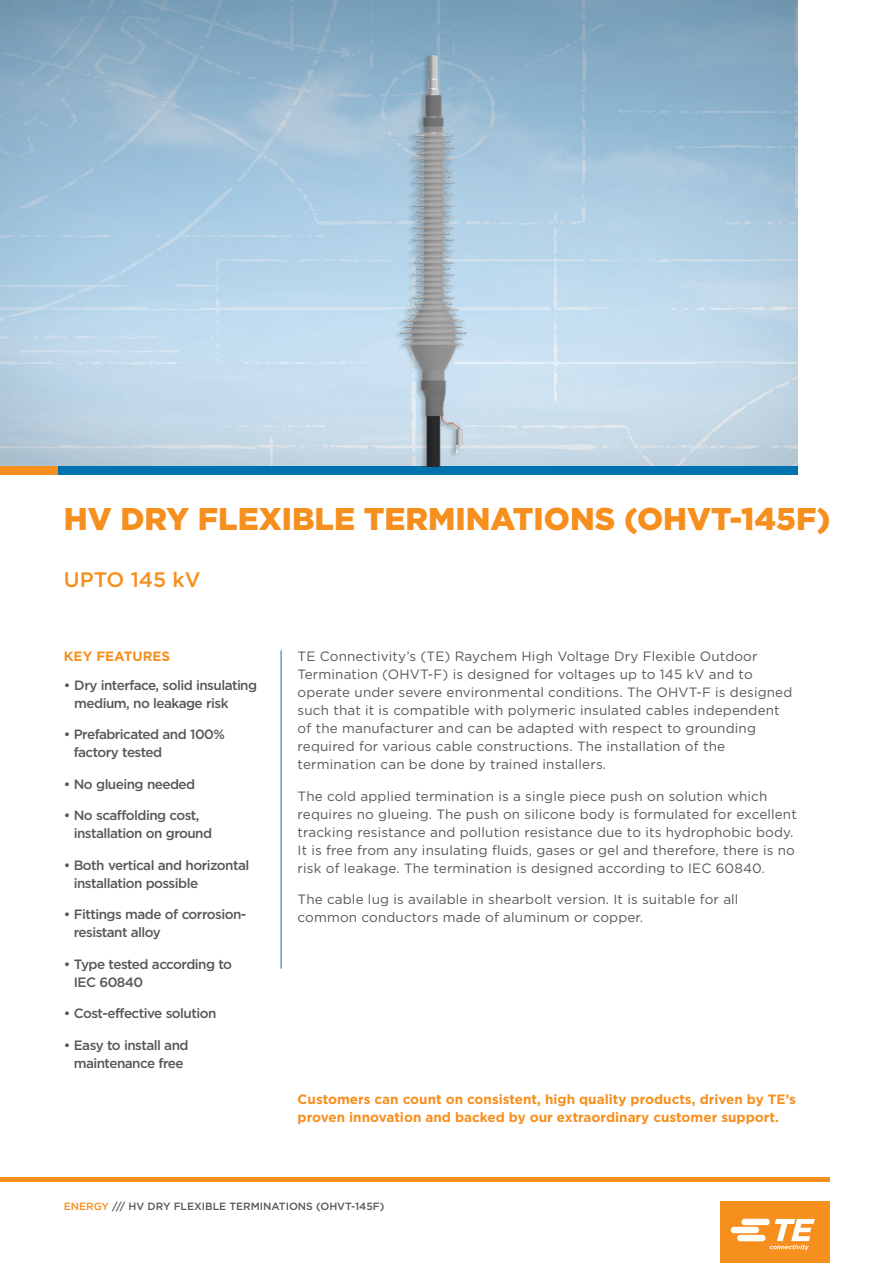
<style>
.page{position:relative;width:893px;height:1263px;background:#fff}
.page>*{position:absolute;margin:0;border:0;box-sizing:border-box;transform-origin:0 0}
.Cover_-_Main_Headlin{font:900 31.5px "Gotham";color:#f68f1e}
.Cover_-_Subhead{font:500 21px "Gotham";color:#f68f1e}
.Main_Body_Copy{font:13.5px/18px "Gotham";letter-spacing:.01em;color:#57585a}
.Key_Features_-_Bulle{font:500 13.5px/18px "Gotham";letter-spacing:-.04em;color:#57585a}
.Cover_-_Closing_Copy{font:700 13.5px/18px "Gotham";color:#f68f1e}
.KEY_FEATURE__TITLE{font:700 13.5px "Gotham";color:#f68f1e}
.WP_Footer_Info{font:500 10.5px "Gotham";color:#57585a}
.s1{color:#f68f1e}
</style>
<div class="page">
<img style="left:0;top:0;width:797px;height:466px">
<hr style="left:281px;top:650px;width:1px;height:318px;background:#0073ae">
<div style="left:0;top:466px;width:58px;height:9px;background:#f68f1e"></div>
<div style="left:58px;top:466px;width:739px;height:9px;background:#0073ae"></div>
<hr style="left:0;top:1177px;width:829px;height:4px;background:#f68f1e">
<div style="left:720px;top:1201px;width:109px;height:62px;background:#f68f1e"></div>
<svg style="left:731px;top:1219px;width:84px;height:31px"></svg>
<img style="left:385px;top:45px;width:98px;height:421px">
<p class="Cover_-_Main_Headlin" style="left:64px;top:500px;width:768px">HV DRY FLEXIBLE TERMINATIONS (OHVT-145F)</p>
<p class="Cover_-_Subhead" style="left:64px;top:567px;width:138px">UPTO 145 kV</p>
<p class="KEY_FEATURE__TITLE" style="left:64px;top:648px;width:108px">KEY FEATURES</p>
<p class="Main_Body_Copy" style="left:298px;top:647px;width:496px">TE Connectivity’s (TE) Raychem High Voltage Dry Flexible Outdoor Termination (OHVT-F) is designed for voltages up to 145 kV and to operate under severe environmental conditions. The OHVT-F is designed such that it is compatible with polymeric insulated cables independent of the manufacturer and can be adapted with respect to grounding required for various cable constructions. The installation of the termination can be done by trained installers.</p>
<p class="Main_Body_Copy" style="left:298px;top:787px;width:501px">The cold applied termination is a single piece push on solution which requires no glueing. The push on silicone body is formulated for excellent tracking resistance and pollution resistance due to its hydrophobic body.<br>It is free from any insulating fluids, gases or gel and therefore, there is no risk of leakage. The termination is designed according to IEC 60840.</p>
<p class="Main_Body_Copy" style="left:298px;top:890px;width:442px">The cable lug is available in shearbolt version. It is suitable for all common conductors made of aluminum or copper.</p>
<p class="Key_Features_-_Bulle" style="left:74px;top:676px;width:184px;text-indent:-11px">• Dry interface, solid insulating medium, no leakage risk</p>
<p class="Key_Features_-_Bulle" style="left:74px;top:725px;width:153px;text-indent:-10px">• Prefabricated and 100% factory tested</p>
<p class="Key_Features_-_Bulle" style="left:64px;top:775px;width:133px">• No glueing needed</p>
<p class="Key_Features_-_Bulle" style="left:74px;top:806px;width:140px;text-indent:-10px">• No scaffolding cost, installation on ground</p>
<p class="Key_Features_-_Bulle" style="left:74px;top:856px;width:177px;text-indent:-10px">• Both vertical and horizontal installation possible</p>
<p class="Key_Features_-_Bulle" style="left:74px;top:905px;width:174px;text-indent:-10px">• Fittings made of corrosion&shy;resistant alloy</p>
<p class="Key_Features_-_Bulle" style="left:74px;top:955px;width:160px;text-indent:-10px">• Type tested according to<br>IEC 60840</p>
<p class="Key_Features_-_Bulle" style="left:64px;top:1004px;width:154px">• Cost-effective solution</p>
<p class="Key_Features_-_Bulle" style="left:64px;top:1036px;width:126px;text-align:center">• Easy to install and maintenance free</p>
<p class="Cover_-_Closing_Copy" style="left:298px;top:1090px;width:500px">Customers can count on consistent, high quality products, driven by TE’s proven innovation and backed by our extraordinary customer support.</p>
<p class="WP_Footer_Info" style="left:64px;top:1199px;width:322px"><span class="s1">ENERGY</span> /// HV DRY FLEXIBLE TERMINATIONS (OHVT-145F)</p>
</div>
